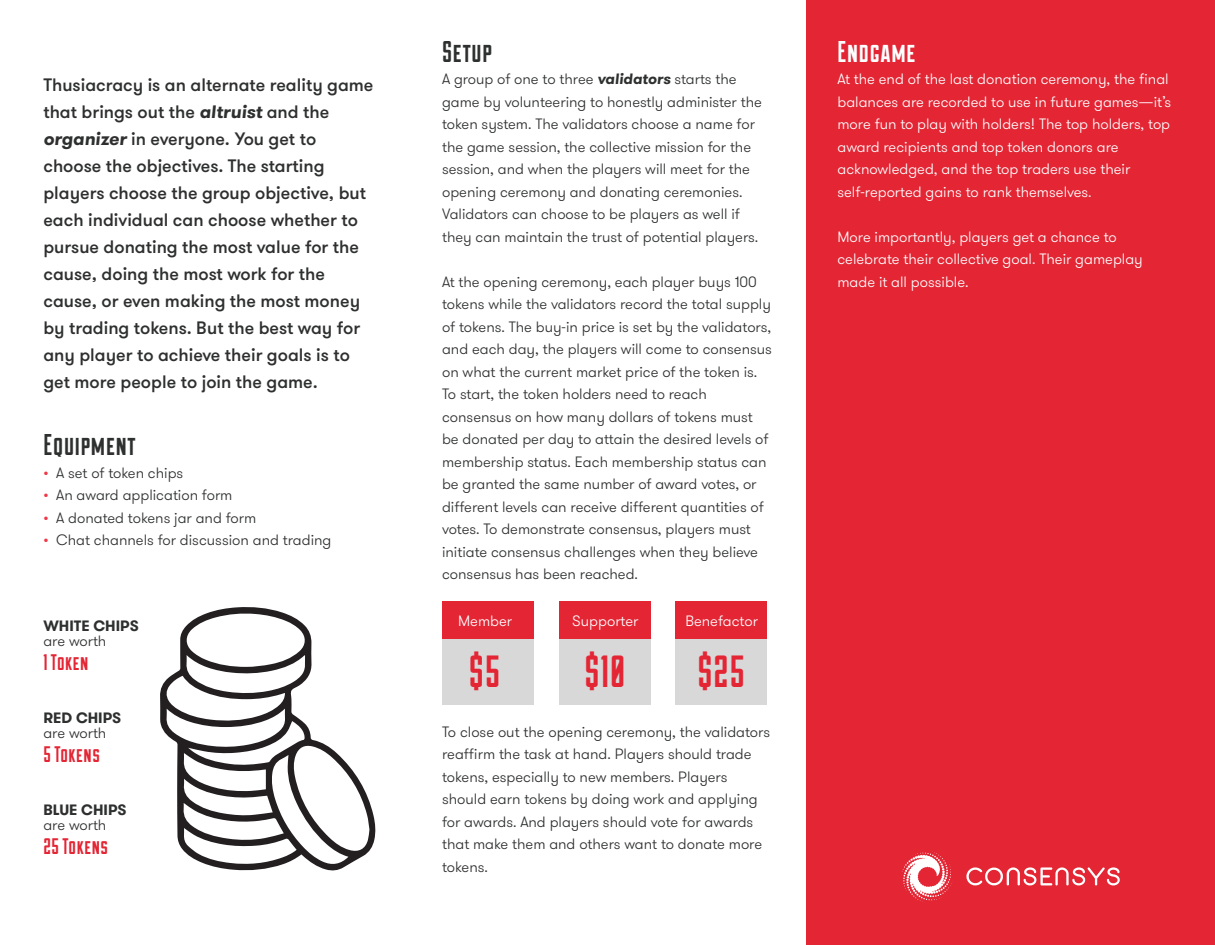
<style>
.page{position:relative;width:1215px;height:945px;background:#fff}
.page>*{position:absolute;margin:0;border:0;box-sizing:border-box;transform-origin:0 0}
.t1{font:45px "Duke Fill";color:#e32534}
.t2{font:30px "Duke Fill";letter-spacing:.025em;color:#2e2f2f}
.t3{font:30px "Duke Fill";letter-spacing:.025em;color:#fff}
.t4{font:22.5px "Duke Fill";letter-spacing:.025em;color:#e32534}
.t5{font:500 18px/27px "GT Walsheim";color:#2e2f2f}
.t6{font:300 15px/22.5px "GT Walsheim";color:#2e2f2f}
.t7{font:300 15px/22.5px "GT Walsheim";color:#fff}
.t8{font:700 15px "GT Walsheim";color:#2e2f2f}
.s1{font-weight:700;font-style:italic}
.s2{color:#ee3848}
</style>
<div class="page">
<div style="left:442px;top:639px;width:91px;height:66px;background:#d8d8d8"></div>
<div style="left:559px;top:639px;width:91px;height:66px;background:#d8d8d8"></div>
<div style="left:676px;top:639px;width:91px;height:66px;background:#d8d8d8"></div>
<div style="left:442px;top:602px;width:91px;height:37px;background:#e32534"></div>
<div style="left:559px;top:602px;width:91px;height:37px;background:#e32534"></div>
<div style="left:676px;top:602px;width:91px;height:37px;background:#e32534"></div>
<div style="left:806px;top:0;width:409px;height:945px;background:#e32534"></div>
<svg style="left:160px;top:607px;width:216px;height:264px"></svg>
<svg style="left:901px;top:852px;width:52px;height:50px"></svg>
<svg style="left:966px;top:867px;width:154px;height:18px"></svg>
<p class="t5" style="left:43px;top:71px;width:332px">Thusiacracy is an alternate reality game that brings out the <span class="s1">altruist</span> and the <span class="s1">organizer</span> in everyone. You get to choose the objectives. The starting players choose the group objective, but each individual can choose whether to pursue donating the most value for the cause, doing the most work for the cause, or even making the most money by trading tokens. But the best way for any player to achieve their goals is to get more people to join the game.</p>
<h2 class="t2" style="left:43px;top:427px;width:94px">Equipment</h2>
<p class="t6" style="left:43px;top:462px;width:141px"><span class="s2">•</span> A set of token chips</p>
<p class="t6" style="left:43px;top:484px;width:191px"><span class="s2">•</span> An award application form</p>
<p class="t6" style="left:43px;top:507px;width:214px"><span class="s2">•</span> A donated tokens jar and form</p>
<p class="t6" style="left:43px;top:529px;width:290px"><span class="s2">•</span> Chat channels for discussion and trading</p>
<p class="t8" style="left:43px;top:616px;width:97px">WHITE CHIPS</p>
<p class="t6" style="left:43px;top:630px;width:64px">are worth</p>
<h3 class="t4" style="left:43px;top:650px;width:47px">1 Token</h3>
<p class="t8" style="left:43px;top:708px;width:79px">RED CHIPS</p>
<p class="t6" style="left:43px;top:722px;width:64px">are worth</p>
<h3 class="t4" style="left:43px;top:742px;width:58px">5 Tokens</h3>
<p class="t8" style="left:43px;top:800px;width:85px">BLUE CHIPS</p>
<p class="t6" style="left:43px;top:814px;width:64px">are worth</p>
<h3 class="t4" style="left:43px;top:833px;width:66px">25 Tokens</h3>
<h2 class="t2" style="left:442px;top:34px;width:51px">Setup</h2>
<p class="t6" style="left:442px;top:68px;width:321px">A group of one to three <span class="s1">validators</span> starts the game by volunteering to honestly administer the token system. The validators choose a name for the game session, the collective mission for the session, and when the players will meet for the opening ceremony and donating ceremonies.<br>Validators can choose to be players as well if they can maintain the trust of potential players.</p>
<p class="t6" style="left:442px;top:271px;width:331px">At the opening ceremony, each player buys 100 tokens while the validators record the total supply of tokens. The buy-in price is set by the validators, and each day, the players will come to consensus on what the current market price of the token is.<br>To start, the token holders need to reach consensus on how many dollars of tokens must be donated per day to attain the desired levels of membership status. Each membership status can be granted the same number of award votes, or different levels can receive different quantities of votes. To demonstrate consensus, players must initiate consensus challenges when they believe consensus has been reached.</p>
<p class="t7" style="left:458px;top:610px;width:56px">Member</p>
<p class="t7" style="left:572px;top:610px;width:68px">Supporter</p>
<p class="t7" style="left:686px;top:610px;width:74px">Benefactor</p>
<h1 class="t1" style="left:469px;top:645px;width:33px">$5</h1>
<h1 class="t1" style="left:584px;top:645px;width:42px">$10</h1>
<h1 class="t1" style="left:697px;top:645px;width:49px">$25</h1>
<p class="t6" style="left:442px;top:721px;width:330px">To close out the opening ceremony, the validators reaffirm the task at hand. Players should trade tokens, especially to new members. Players should earn tokens by doing work and applying for awards. And players should vote for awards that make them and others want to donate more tokens.</p>
<h2 class="t3" style="left:837px;top:34px;width:80px">Endgame</h2>
<p class="t7" style="left:837px;top:68px;width:335px">At the end of the last donation ceremony, the final balances are recorded to use in future games—it’s more fun to play with holders! The top holders, top award recipients and top token donors are acknowledged, and the top traders use their self-reported gains to rank themselves.</p>
<p class="t7" style="left:837px;top:226px;width:307px">More importantly, players get a chance to celebrate their collective goal. Their gameplay made it all possible.</p>
</div>
